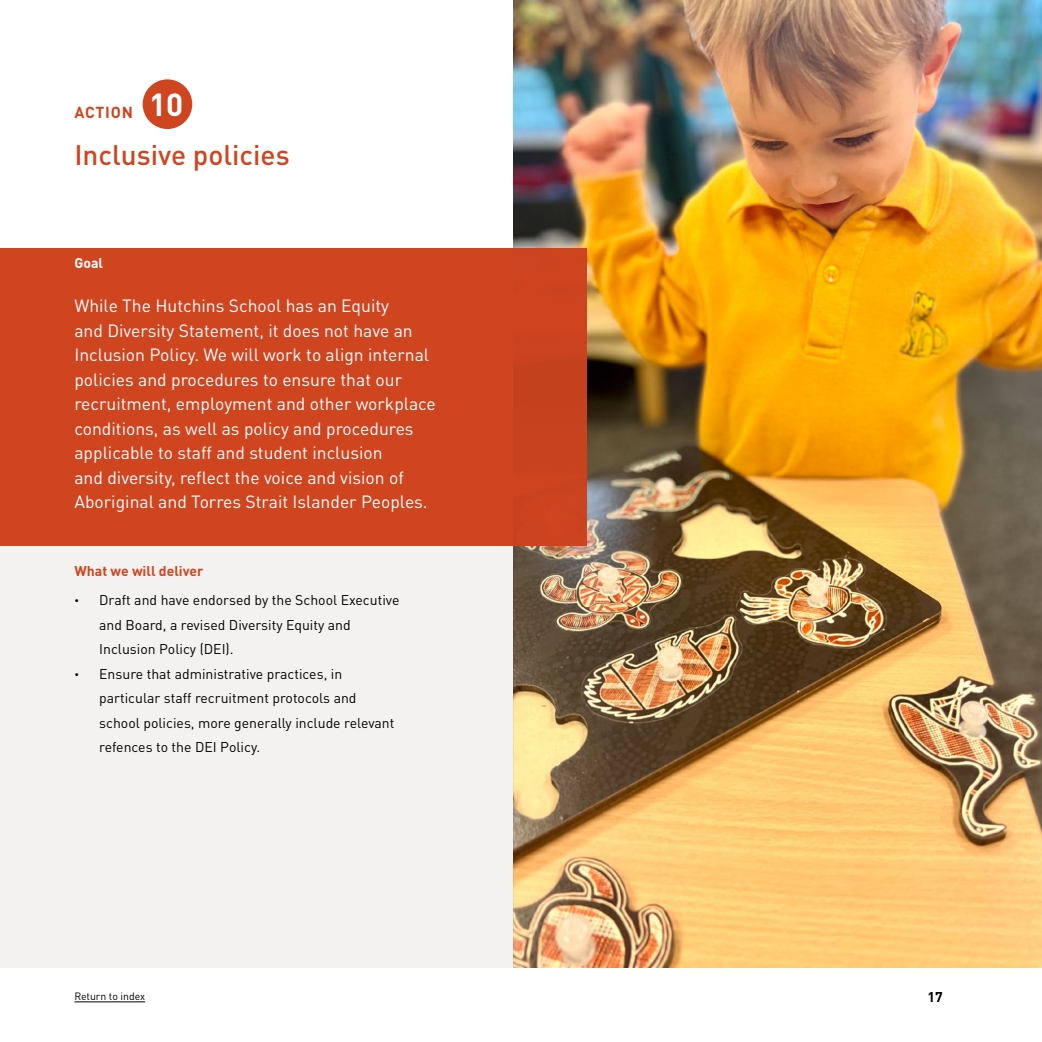
<style>
.page{position:relative;width:1042px;height:1042px;background:#fff}
.page>*{position:absolute;margin:0;border:0;box-sizing:border-box;transform-origin:0 0}
.t1{font:500 28px "DIN Pro";color:#cf4520}
.t2{font:17.5px/24.5px "DIN Pro";color:#fff}
.t3{font:700 15.75px "DIN Pro";letter-spacing:.05em;color:#cf4520}
.t4{font:14px/24.5px "DIN Pro";color:#000}
.t5{font:700 14px "DIN Pro";color:#cf4520}
.t6{font:700 14px "DIN Pro";color:#fff}
.t7{font:700 14px "DIN Pro";color:#000}
.t8{font:10.5px "DIN Pro";color:#000}
.s1{font-size:31.5px;color:#fff}
.s2{font-size:8.75px}
</style>
<div class="page">
<hr style="left:74px;top:1001px;width:71px;height:1px;background:#000">
<div style="left:0;top:546px;width:513px;height:421px;background:#f3f2f1"></div>
<img style="left:513px;top:0;width:529px;height:967px">
<div style="left:0;top:248px;width:587px;height:298px;background:#cf4520"></div>
<div style="left:143px;top:79px;width:49px;height:50px;background:#cf4520;border-radius:50%"></div>
<p class="t3" style="left:74px;top:100px;width:110px">ACTION <span class="s1">10</span></p>
<h1 class="t1" style="left:74px;top:133px;width:217px">Inclusive policies</h1>
<p class="t6" style="left:74px;top:252px;width:30px">Goal</p>
<p class="t2" style="left:74px;top:293px;width:363px">While The Hutchins School has an Equity<br>and Diversity Statement, it does not have an Inclusion Policy. We will work to align internal policies and procedures to ensure that our recruitment, employment and other workplace conditions, as well as policy and procedures applicable to staff and student inclusion<br>and diversity, reflect the voice and vision of Aboriginal and Torres Strait Islander Peoples.</p>
<p class="t5" style="left:74px;top:559px;width:131px">What we will deliver</p>
<p class="t4" style="left:99px;top:587px;width:302px;text-indent:-25px"><span class="s2">•</span> Draft and have endorsed by the School Executive and Board, a revised Diversity Equity and<br>Inclusion Policy (DEI).</p>
<p class="t4" style="left:99px;top:660px;width:297px;text-indent:-25px"><span class="s2">•</span> Ensure that administrative practices, in particular staff recruitment protocols and school policies, more generally include relevant refences to the DEI Policy.</p>
<p class="t8" style="left:74px;top:988px;width:72px">Return to index</p>
<p class="t7" style="left:927px;top:986px;width:17px">17</p>
</div>
